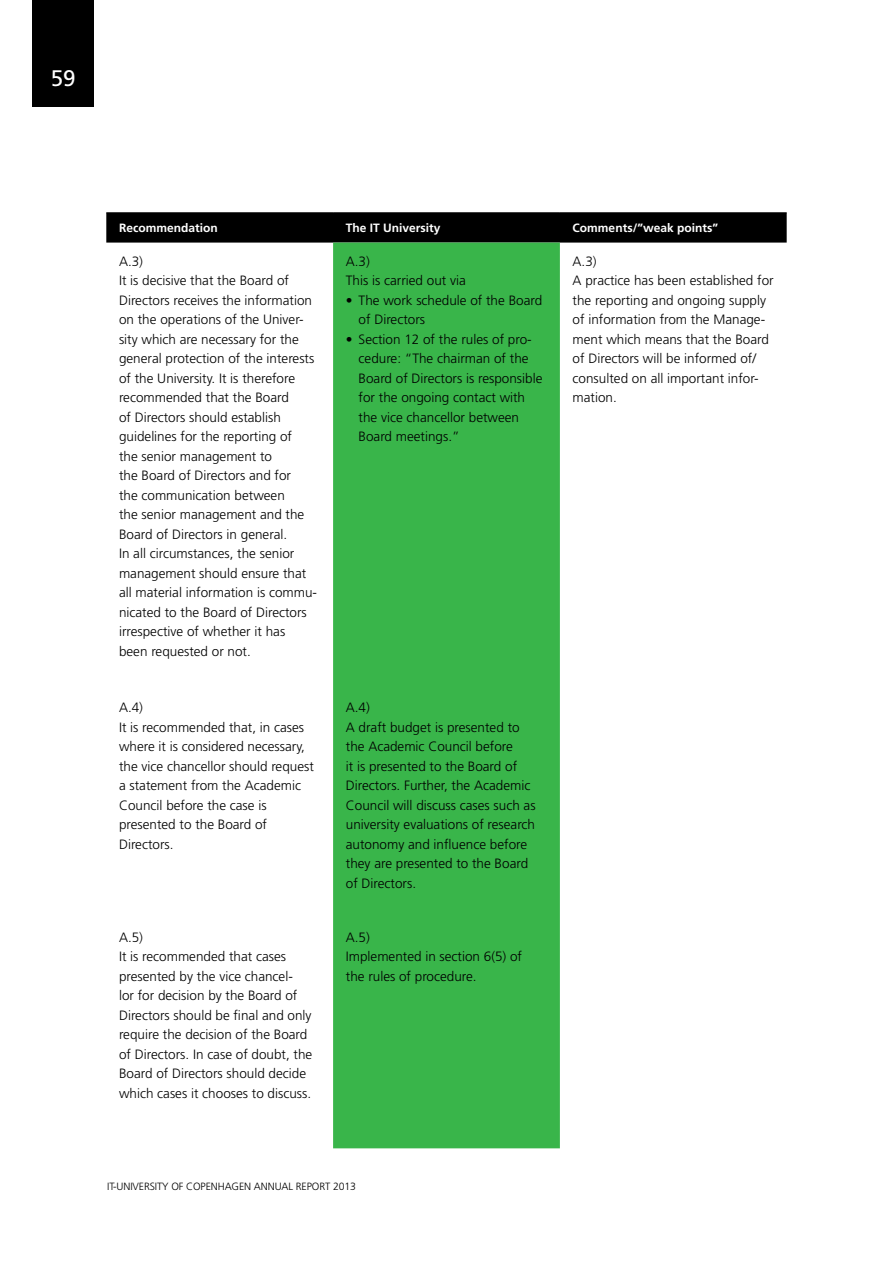
<style>
.page{position:relative;width:893px;height:1263px;background:#fff}
.page>*{position:absolute;margin:0;border:0;box-sizing:border-box;transform-origin:0 0}
.t1{font:22.5px "Frutiger";color:#fff}
.t2{font:300 13.5px/19.5px "Frutiger";color:#000}
.t3{font:700 12px "Frutiger";color:#fff}
.t4{font:300 10.5px "Frutiger";letter-spacing:-.01em;color:#000}
</style>
<div class="page">
<div style="left:33px;top:0;width:61px;height:106px;background:#000"></div>
<div style="left:106px;top:214px;width:681px;height:29px;background:#000"></div>
<div style="left:333px;top:243px;width:227px;height:905px;background:#39b54a"></div>
<hr style="left:106px;top:213px;width:227px;height:1px;background:#000">
<hr style="left:333px;top:213px;width:227px;height:1px;background:#000">
<hr style="left:560px;top:213px;width:227px;height:1px;background:#000">
<h1 class="t1" style="left:51px;top:64px;width:26px">59</h1>
<p class="t3" style="left:119px;top:221px;width:100px">Recommendation</p>
<p class="t3" style="left:346px;top:221px;width:96px">The IT University</p>
<p class="t3" style="left:573px;top:221px;width:147px">Comments/”weak points”</p>
<p class="t2" style="left:119px;top:251px;width:199px">A.3)<br>It is decisive that the Board of<br>Directors receives the information on the operations of the Univer&shy;sity which are necessary for the general protection of the interests of the University. It is therefore recommended that the Board<br>of Directors should establish guidelines for the reporting of<br>the senior management to<br>the Board of Directors and for<br>the communication between<br>the senior management and the<br>Board of Directors in general.<br>In all circumstances, the senior management should ensure that all material information is commu&shy;nicated to the Board of Directors irrespective of whether it has been requested or not.</p>
<p class="t2" style="left:346px;top:251px;width:122px">A.3)<br>This is carried out via</p>
<p class="t2" style="left:573px;top:251px;width:203px">A.3)<br>A practice has been established for the reporting and ongoing supply of information from the Manage&shy;ment which means that the Board of Directors will be informed of/ consulted on all important infor&shy;mation.</p>
<p class="t2" style="left:359px;top:290px;width:185px;text-indent:-13px">• The work schedule of the Board of Directors</p>
<p class="t2" style="left:359px;top:329px;width:185px;text-indent:-13px">• Section 12 of the rules of pro&shy;cedure: “The chairman of the<br>Board of Directors is responsible for the ongoing contact with the vice chancellor between<br>Board meetings.”</p>
<p class="t2" style="left:119px;top:698px;width:196px">A.4)<br>It is recommended that, in cases where it is considered necessary, the vice chancellor should request a statement from the Academic<br>Council before the case is presented to the Board of<br>Directors.</p>
<p class="t2" style="left:346px;top:698px;width:191px">A.4)<br>A draft budget is presented to the Academic Council before<br>it is presented to the Board of<br>Directors. Further, the Academic<br>Council will discuss cases such as university evaluations of research autonomy and influence before they are presented to the Board of Directors.</p>
<p class="t2" style="left:119px;top:927px;width:195px">A.5)<br>It is recommended that cases presented by the vice chancel-<br>lor for decision by the Board of<br>Directors should be final and only require the decision of the Board of Directors. In case of doubt, the<br>Board of Directors should decide which cases it chooses to discuss.</p>
<p class="t2" style="left:346px;top:927px;width:178px">A.5)<br>Implemented in section 6(5) of the rules of procedure.</p>
<p class="t4" style="left:107px;top:1181px;width:250px">IT-UNIVERsITY OF COPENHAGEN ANNUAL REPORT 2013</p>
</div>
